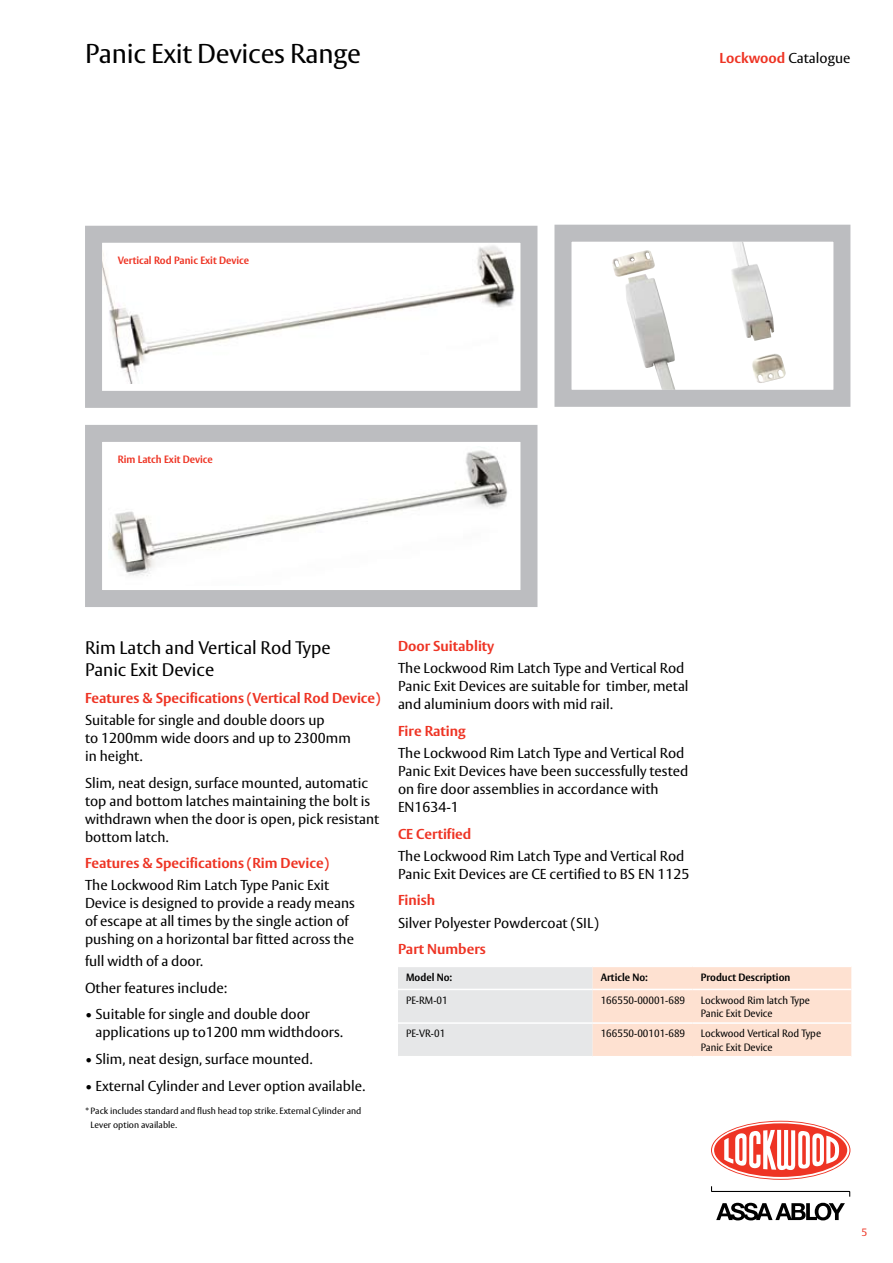
<style>
.page{position:relative;width:893px;height:1263px;background:#fff}
.page>*{position:absolute;margin:0;border:0;box-sizing:border-box;transform-origin:0 0}
.t1{font:27px "ASSA Vesta";letter-spacing:-.01em;color:#000}
.t2{font:18px/22.5px "ASSA Vesta";color:#000}
.t3{font:14.4px "ASSA Vesta";color:#000}
.t4{font:14.25px/18px "ASSA Vesta";color:#000}
.t5{font:700 14.25px "ASSA Vesta";color:#ee3424}
.t6{font:10.5px/13.5px "ASSA Vesta";color:#000;scale:.95 1}
.t7{font:700 10.5px "ASSA Vesta";color:#ee3424;scale:.95 1}
.t8{font:700 10.5px "ASSA Vesta";color:#000;scale:.95 1}
.t9{font:10.5px "ASSA Vesta";color:#ee3424}
.t10{font:9px/13.5px "ASSA Vesta";color:#000}
.s1{font-weight:700;color:#ee3424}
.s2{font-size:14.4px}
</style>
<div class="page">
<svg style="left:711px;top:1121px;width:139px;height:59px"></svg>
<svg style="left:711px;top:1186px;width:139px;height:10px"></svg>
<svg style="left:716px;top:1203px;width:129px;height:17px"></svg>
<img style="left:731px;top:243px;width:55px;height:140px">
<img style="left:103px;top:245px;width:412px;height:139px">
<div style="left:85px;top:226px;width:452px;height:182px;border:17px solid #bcbdc0"></div>
<div style="left:85px;top:425px;width:452px;height:182px;border:17px solid #bcbdc0"></div>
<img style="left:109px;top:450px;width:399px;height:126px">
<svg style="left:398px;top:967px;width:453px;height:89px"></svg>
<hr style="left:398px;top:989px;width:195px;height:1px;background:#fff">
<hr style="left:593px;top:989px;width:100px;height:1px;background:#fff">
<hr style="left:693px;top:989px;width:158px;height:1px;background:#fff">
<hr style="left:398px;top:1022px;width:195px;height:2px;background:#fff">
<hr style="left:593px;top:1022px;width:100px;height:2px;background:#fff">
<hr style="left:693px;top:1022px;width:158px;height:2px;background:#fff">
<img style="left:612px;top:250px;width:63px;height:139px">
<div style="left:554px;top:225px;width:296px;height:182px;border:17px solid #bcbdc0"></div>
<h1 class="t1" style="left:85px;top:38px;width:278px">Panic Exit Devices Range</h1>
<p class="t7" style="left:118px;top:254px;width:140px">Vertical Rod Panic Exit Device</p>
<p class="t4" style="left:720px;top:49px;width:132px"><span class="s1">Lockwood</span> Catalogue</p>
<p class="t7" style="left:118px;top:453px;width:102px">Rim Latch Exit Device</p>
<p class="t2" style="left:85px;top:637px;width:247px">Rim Latch and Vertical Rod Type<br>Panic Exit Device</p>
<p class="t5" style="left:85px;top:689px;width:297px">Features &amp; Specifications (Vertical Rod Device)</p>
<p class="t4" style="left:85px;top:712px;width:267px">Suitable for single and double doors up<br>to 1200mm wide doors and up to 2300mm in height.</p>
<p class="t4" style="left:85px;top:774px;width:296px">Slim, neat design, surface mounted, automatic top and bottom latches maintaining the bolt is withdrawn when the door is open, pick resistant bottom latch.</p>
<p class="t5" style="left:85px;top:854px;width:246px">Features &amp; Specifications (Rim Device)</p>
<p class="t4" style="left:85px;top:877px;width:271px">The Lockwood Rim Latch Type Panic Exit Device is designed to provide a ready means of escape at all times by the single action of pushing on a horizontal bar fitted across the</p>
<p class="t4" style="left:85px;top:953px;width:119px">full width of a door.</p>
<p class="t3" style="left:85px;top:979px;width:144px">Other features include:</p>
<p class="t4" style="left:95px;top:1006px;width:249px;text-indent:-10px"><span class="s2">•</span> Suitable for single and double door applications up to1200 mm widthdoors.</p>
<p class="t4" style="left:85px;top:1051px;width:229px"><span class="s2">•</span> Slim, neat design, surface mounted.</p>
<p class="t4" style="left:85px;top:1077px;width:282px"><span class="s2">•</span> External Cylinder and Lever option available.</p>
<p class="t10" style="left:91px;top:1105px;width:272px;text-indent:-6px">* Pack includes standard and flush head top strike. External Cylinder and<br>Lever option available.</p>
<p class="t5" style="left:398px;top:637px;width:98px">Door Suitablity</p>
<p class="t4" style="left:398px;top:660px;width:292px">The Lockwood Rim Latch Type and Vertical Rod<br>Panic Exit Devices are suitable for timber, metal and aluminium doors with mid rail.</p>
<p class="t5" style="left:398px;top:722px;width:69px">Fire Rating</p>
<p class="t4" style="left:398px;top:745px;width:292px">The Lockwood Rim Latch Type and Vertical Rod Panic Exit Devices have been successfully tested on fire door assemblies in accordance with EN1634-1</p>
<p class="t5" style="left:398px;top:825px;width:75px">CE Certified</p>
<p class="t4" style="left:398px;top:847px;width:293px">The Lockwood Rim Latch Type and Vertical Rod<br>Panic Exit Devices are CE certified to BS EN 1125</p>
<p class="t5" style="left:398px;top:891px;width:39px">Finish</p>
<p class="t4" style="left:398px;top:914px;width:202px">Silver Polyester Powdercoat (SIL)</p>
<p class="t5" style="left:398px;top:940px;width:89px">Part Numbers</p>
<p class="t8" style="left:406px;top:970px;width:50px">Model No:</p>
<p class="t8" style="left:601px;top:970px;width:51px">Article No:</p>
<p class="t8" style="left:701px;top:970px;width:96px">Product Description</p>
<p class="t6" style="left:406px;top:993px;width:45px">PE-RM-01</p>
<p class="t6" style="left:601px;top:993px;width:90px">166550-00001-689</p>
<p class="t6" style="left:701px;top:993px;width:116px">Lockwood Rim latch Type<br>Panic Exit Device</p>
<p class="t6" style="left:406px;top:1027px;width:43px">PE-VR-01</p>
<p class="t6" style="left:601px;top:1027px;width:90px">166550-00101-689</p>
<p class="t6" style="left:701px;top:1027px;width:128px">Lockwood Vertical Rod Type<br>Panic Exit Device</p>
<p class="t9" style="left:862px;top:1226px;width:7px">5</p>
</div>
